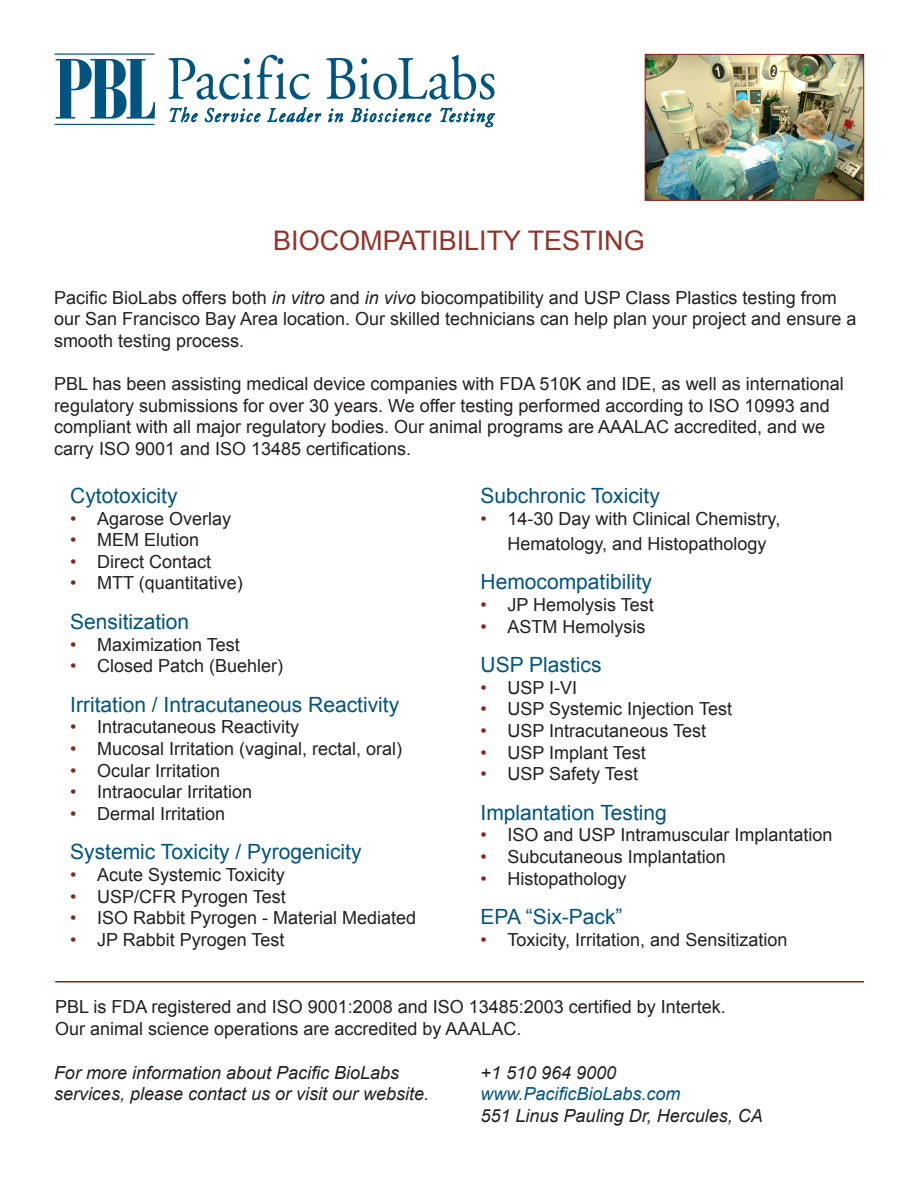
<style>
.page{position:relative;width:918px;height:1188px;background:#fff}
.page>*{position:absolute;margin:0;border:0;box-sizing:border-box;transform-origin:0 0}
.t1{font:27px "Arial";color:#93322a}
.t2{font:21px "Arial";color:#005480}
.t3{font:18px/21.6px "Arial";color:#231f20}
.t4{font:italic 18px "Arial";color:#231f20}
.t5{font:italic 18px "Arial";color:#005480}
.s1{font-style:italic}
.s2{color:#8b231a}
</style>
<div class="page">
<svg style="left:168px;top:55px;width:327px;height:73px"></svg>
<svg style="left:56px;top:59px;width:99px;height:60px"></svg>
<hr style="left:55px;top:124px;width:100px;height:1px;background:#005480">
<hr style="left:55px;top:53px;width:100px;height:2px;background:#005480">
<img style="left:647px;top:56px;width:215px;height:143px">
<div style="left:645px;top:54px;width:219px;height:147px;border:1px solid #8b231a"></div>
<hr style="left:55px;top:981px;width:809px;height:1px;background:#8b231a">
<p class="t1" style="left:273px;top:222px;width:373px">BIOCOMPATIBILITY TESTING</p>
<p class="t3" style="left:54px;top:287px;width:804px">Pacific BioLabs offers both <span class="s1">in vitro</span> and <span class="s1">in vivo</span> biocompatibility and USP Class Plastics testing from our San Francisco Bay Area location. Our skilled technicians can help plan your project and ensure a smooth testing process.</p>
<p class="t3" style="left:54px;top:373px;width:791px">PBL has been assisting medical device companies with FDA 510K and IDE, as well as international regulatory submissions for over 30 years. We offer testing performed according to ISO 10993 and</p>
<p class="t3" style="left:54px;top:416px;width:773px">compliant with all major regulatory bodies. Our animal programs are AAALAC accredited, and we carry ISO 9001 and ISO 13485 certifications.</p>
<p class="t2" style="left:70px;top:481px;width:109px">Cytotoxicity</p>
<p class="t3" style="left:70px;top:507px;width:163px"><span class="s2">•</span> Agarose Overlay</p>
<p class="t3" style="left:70px;top:529px;width:131px"><span class="s2">•</span> MEM Elution</p>
<p class="t3" style="left:70px;top:551px;width:143px"><span class="s2">•</span> Direct Contact</p>
<p class="t3" style="left:70px;top:572px;width:174px"><span class="s2">•</span> MTT (quantitative)</p>
<p class="t2" style="left:70px;top:607px;width:121px">Sensitization</p>
<p class="t3" style="left:70px;top:633px;width:171px"><span class="s2">•</span> Maximization Test</p>
<p class="t3" style="left:70px;top:655px;width:215px"><span class="s2">•</span> Closed Patch (Buehler)</p>
<p class="t2" style="left:70px;top:690px;width:331px">Irritation / Intracutaneous Reactivity</p>
<p class="t3" style="left:70px;top:716px;width:231px"><span class="s2">•</span> Intracutaneous Reactivity</p>
<p class="t3" style="left:70px;top:738px;width:334px"><span class="s2">•</span> Mucosal Irritation (vaginal, rectal, oral)</p>
<p class="t3" style="left:70px;top:759px;width:152px"><span class="s2">•</span> Ocular Irritation</p>
<p class="t3" style="left:70px;top:781px;width:184px"><span class="s2">•</span> Intraocular Irritation</p>
<p class="t3" style="left:70px;top:803px;width:157px"><span class="s2">•</span> Dermal Irritation</p>
<p class="t2" style="left:70px;top:838px;width:293px">Systemic Toxicity / Pyrogenicity</p>
<p class="t3" style="left:70px;top:864px;width:216px"><span class="s2">•</span> Acute Systemic Toxicity</p>
<p class="t3" style="left:70px;top:885px;width:217px"><span class="s2">•</span> USP/CFR Pyrogen Test</p>
<p class="t3" style="left:70px;top:907px;width:348px"><span class="s2">•</span> ISO Rabbit Pyrogen - Material Mediated</p>
<p class="t3" style="left:70px;top:929px;width:216px"><span class="s2">•</span> JP Rabbit Pyrogen Test</p>
<p class="t2" style="left:481px;top:481px;width:181px">Subchronic Toxicity</p>
<p class="t3" style="left:481px;top:507px;width:301px"><span class="s2">•</span> 14-30 Day with Clinical Chemistry,</p>
<p class="t3" style="left:508px;top:533px;width:260px">Hematology, and Histopathology</p>
<p class="t2" style="left:481px;top:568px;width:173px">Hemocompatibility</p>
<p class="t3" style="left:481px;top:594px;width:175px"><span class="s2">•</span> JP Hemolysis Test</p>
<p class="t3" style="left:481px;top:615px;width:167px"><span class="s2">•</span> ASTM Hemolysis</p>
<p class="t2" style="left:481px;top:650px;width:122px">USP Plastics</p>
<p class="t3" style="left:481px;top:677px;width:98px"><span class="s2">•</span> USP I-VI</p>
<p class="t3" style="left:481px;top:698px;width:253px"><span class="s2">•</span> USP Systemic Injection Test</p>
<p class="t3" style="left:481px;top:720px;width:227px"><span class="s2">•</span> USP Intracutaneous Test</p>
<p class="t3" style="left:481px;top:741px;width:167px"><span class="s2">•</span> USP Implant Test</p>
<p class="t3" style="left:481px;top:763px;width:159px"><span class="s2">•</span> USP Safety Test</p>
<p class="t2" style="left:481px;top:798px;width:188px">Implantation Testing</p>
<p class="t3" style="left:481px;top:824px;width:353px"><span class="s2">•</span> ISO and USP Intramuscular Implantation</p>
<p class="t3" style="left:481px;top:846px;width:247px"><span class="s2">•</span> Subcutaneous Implantation</p>
<p class="t3" style="left:481px;top:867px;width:148px"><span class="s2">•</span> Histopathology</p>
<p class="t2" style="left:481px;top:902px;width:143px">EPA “Six-Pack”</p>
<p class="t3" style="left:481px;top:929px;width:308px"><span class="s2">•</span> Toxicity, Irritation, and Sensitization</p>
<p class="t3" style="left:55px;top:996px;width:672px">PBL is FDA registered and ISO 9001:2008 and ISO 13485:2003 certified by Intertek.</p>
<p class="t3" style="left:55px;top:1017px;width:468px">Our animal science operations are accredited by AAALAC.</p>
<p class="t4" style="left:54px;top:1061px;width:347px">For more information about Pacific BioLabs</p>
<p class="t4" style="left:54px;top:1082px;width:377px">services, please contact us or visit our website.</p>
<p class="t4" style="left:481px;top:1061px;width:137px">+1 510 964 9000</p>
<p class="t5" style="left:481px;top:1082px;width:202px">www.PacificBioLabs.com</p>
<p class="t4" style="left:481px;top:1104px;width:284px">551 Linus Pauling Dr, Hercules, CA</p>
</div>
